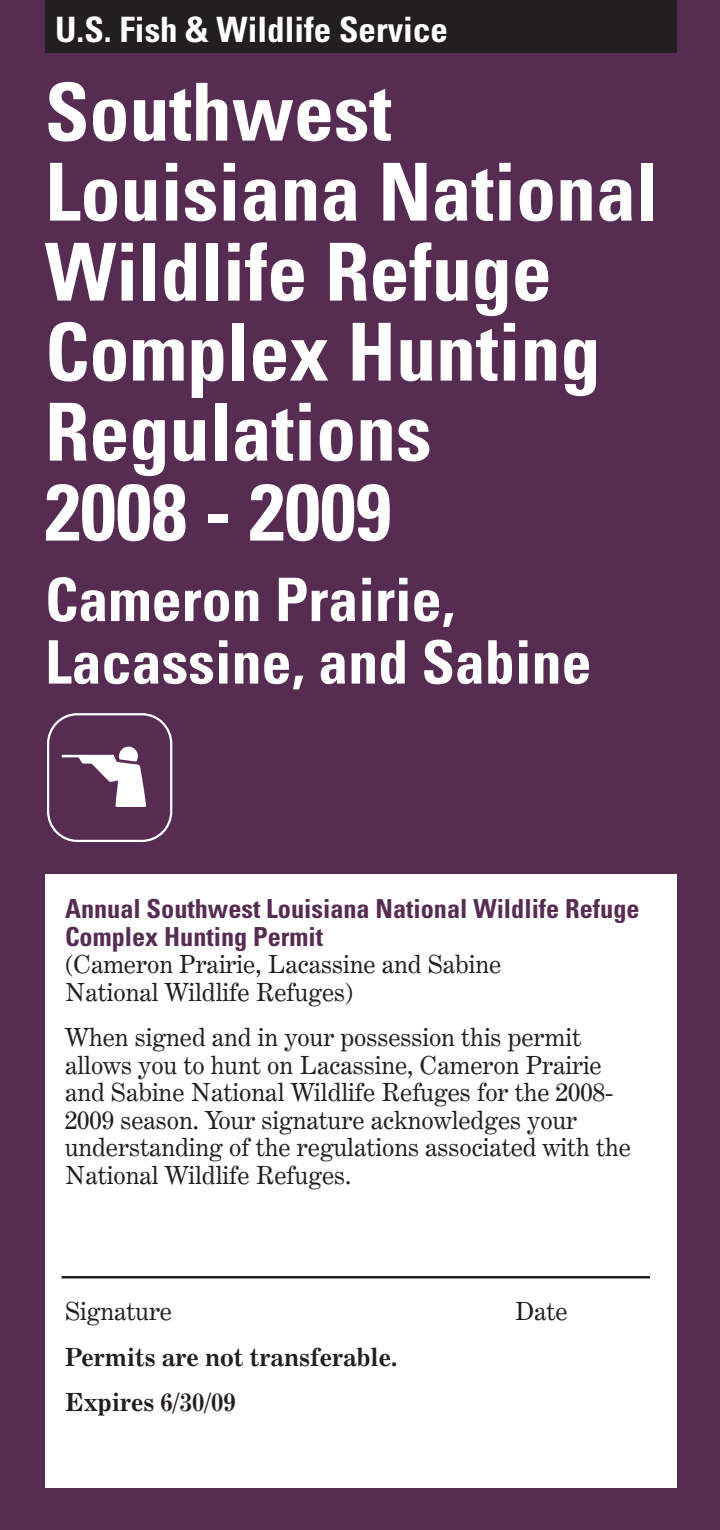
<style>
.page{position:relative;width:720px;height:1530px;background:#572c53}
.page>*{position:absolute;margin:0;border:0;box-sizing:border-box;transform-origin:0 0}
.t1{font:700 condensed 80px/80px "Univers";color:#fff}
.t2{font:700 condensed 60px/62.5px "Univers";color:#fff}
.t3{font:700 condensed 35px "Univers";color:#fff}
.t4{font:700 condensed 26.25px/27.5px "Univers";color:#572c53}
.t5{font:25px/27.5px "Century Expanded BT";color:#231f20}
.t6{font:700 25px/45.5px "Century Expanded BT";color:#231f20}
</style>
<div class="page">
<div style="left:45px;top:0;width:631px;height:52px;background:#231f20"></div>
<div style="left:45px;top:875px;width:632px;height:613px;background:#fff"></div>
<hr style="left:62px;top:1276px;width:588px;height:3px;background:#231f20">
<div style="left:47px;top:713px;width:125px;height:129px;border:2px solid #fff;border-radius:29px"></div>
<svg style="left:62px;top:747px;width:84px;height:60px"></svg>
<h3 class="t3" style="left:55px;top:8px;width:394px">U.S. Fish &amp; Wildlife Service</h3>
<h1 class="t1" style="left:45px;top:72px;width:615px">Southwest<br>Louisiana National<br>Wildlife Refuge<br>Complex Hunting<br>Regulations<br>2008 - 2009</h1>
<h2 class="t2" style="left:45px;top:568px;width:548px">Cameron Prairie,<br>Lacassine, and Sabine</h2>
<p class="t4" style="left:65px;top:895px;width:576px">Annual Southwest Louisiana National Wildlife Refuge<br>Complex Hunting Permit</p>
<p class="t5" style="left:65px;top:950px;width:438px">(Cameron Prairie, Lacassine and Sabine<br>National Wildlife Refuges)</p>
<p class="t5" style="left:65px;top:1023px;width:568px">When signed and in your possession this permit allows you to hunt on Lacassine, Cameron Prairie and Sabine National Wildlife Refuges for the 2008- 2009 season. Your signature acknowledges your understanding of the regulations associated with the National Wildlife Refuges.</p>
<p class="t5" style="left:65px;top:1297px;width:109px">Signature</p>
<p class="t5" style="left:515px;top:1297px;width:54px">Date</p>
<p class="t6" style="left:65px;top:1334px;width:334px">Permits are not transferable.<br>Expires 6/30/09</p>
</div>
